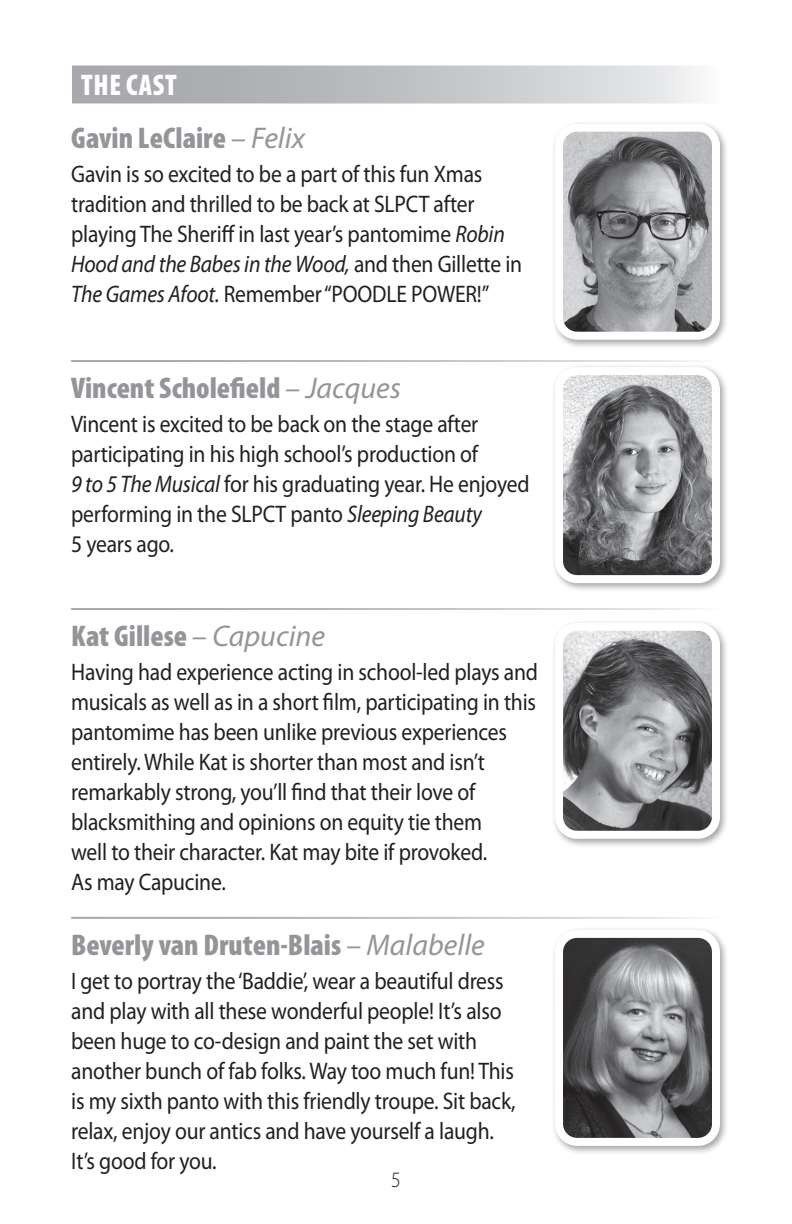
<style>
.page{position:relative;width:792px;height:1224px;background:#fff}
.page>*{position:absolute;margin:0;border:0;box-sizing:border-box;transform-origin:0 0}
.t1{font:900 condensed 30px/53.2px "Myriad Pro";color:#939598}
.t2{font:24px/30px "Myriad Pro";letter-spacing:-.01em;color:#231f20;scale:.9 1}
.t3{font:300 22px "Myriad Pro";color:#231f20;scale:.9 1}
.s1{color:#fff}
.s2{font-weight:400;font-style:italic;font-stretch:normal}
.s3{font-style:italic}
</style>
<div class="page">
<div style="left:72px;top:66px;width:648px;height:38px;background:linear-gradient(to right,#9c9da2,#ebeced)"></div>
<div style="left:552px;top:926px;width:177px;height:229px;background:#231f20;opacity:.4"></div>
<img style="left:559px;top:934px;width:157px;height:208px">
<div style="left:555px;top:930px;width:165px;height:216px;border:8px solid #fff;border-radius:18px"></div>
<div style="left:552px;top:364px;width:177px;height:228px;background:#231f20;opacity:.4"></div>
<img style="left:564px;top:376px;width:147px;height:198px">
<div style="left:555px;top:367px;width:165px;height:216px;border:8px solid #fff;border-radius:18px"></div>
<div style="left:552px;top:619px;width:177px;height:229px;background:#231f20;opacity:.4"></div>
<img style="left:559px;top:627px;width:157px;height:208px">
<div style="left:555px;top:623px;width:165px;height:216px;border:8px solid #fff;border-radius:18px"></div>
<div style="left:552px;top:120px;width:177px;height:229px;background:#231f20;opacity:.4"></div>
<img style="left:559px;top:128px;width:157px;height:208px">
<div style="left:555px;top:124px;width:165px;height:216px;border:8px solid #fff;border-radius:18px"></div>
<p class="t1" style="left:71px;top:57px;width:235px;text-indent:10px"><span class="s1">THE CAST<br></span>Gavin LeClaire <span class="s2">– Felix</span></p>
<p class="t2" style="left:71px;top:159px;width:503px">Gavin is so excited to be a part of this fun Xmas tradition and thrilled to be back at SLPCT after playing The Sheriff in last year’s pantomime <span class="s3">Robin Hood and the Babes in the Wood,</span> and then Gillette in <span class="s3">The Games Afoot.</span> Remember “POODLE POWER!”</p>
<p class="t1" style="left:71px;top:361px;width:331px">Vincent Scholefield <span class="s2">– Jacques</span></p>
<p class="t2" style="left:71px;top:409px;width:511px">Vincent is excited to be back on the stage after participating in his high school’s production of<br><span class="s3">9 to 5 The Musical</span> for his graduating year. He enjoyed performing in the SLPCT panto <span class="s3">Sleeping Beauty<br></span>5 years ago.</p>
<p class="t1" style="left:71px;top:609px;width:256px">Kat Gillese <span class="s2">– Capucine</span></p>
<p class="t2" style="left:71px;top:657px;width:520px">Having had experience acting in school-led plays and musicals as well as in a short film, participating in this pantomime has been unlike previous experiences entirely. While Kat is shorter than most and isn’t remarkably strong, you’ll find that their love of blacksmithing and opinions on equity tie them<br>well to their character. Kat may bite if provoked.<br>As may Capucine.</p>
<p class="t1" style="left:71px;top:917px;width:415px">Beverly van Druten-Blais <span class="s2">– Malabelle</span></p>
<p class="t2" style="left:71px;top:966px;width:496px">I get to portray the ‘Baddie’, wear a beautiful dress and play with all these wonderful people! It’s also been huge to co-design and paint the set with another bunch of fab folks. Way too much fun! This is my sixth panto with this friendly troupe. Sit back, relax, enjoy our antics and have yourself a laugh.<br>It’s good for you.</p>
<p class="t3" style="left:391px;top:1167px;width:12px">5</p>
</div>
